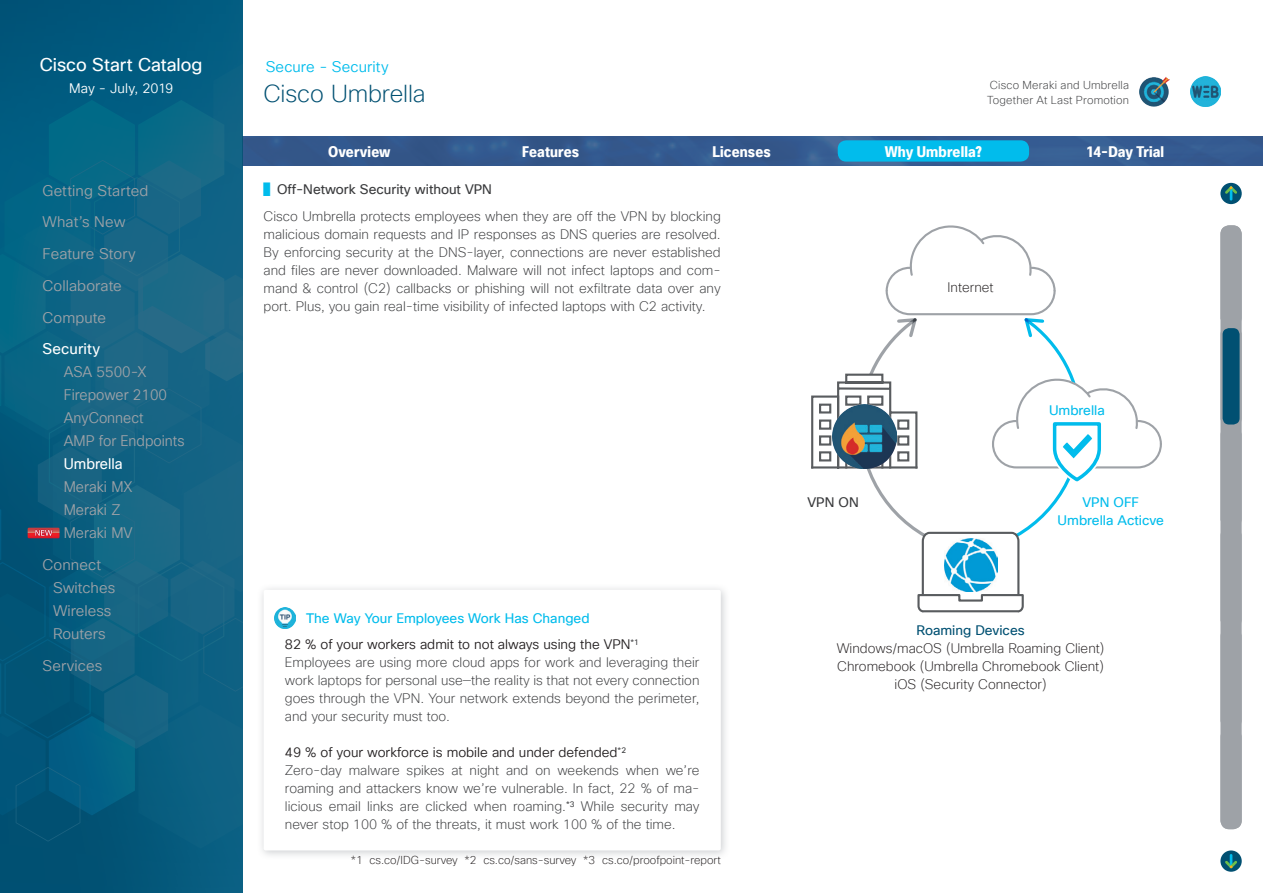
<style>
.page{position:relative;width:1263px;height:893px;background:#fff}
.page>*{position:absolute;margin:0;border:0;box-sizing:border-box;transform-origin:0 0}
.t1{font:200 24px "Cisco Sans TT";letter-spacing:-.005em;color:#015072}
.t2{font:18px "Cisco Sans TT";letter-spacing:-.005em;color:#fff}
.t3{font:15px/31.7px "Cisco Sans TT Light";color:#9ea2a7}
.t4{font:15px/23px "Cisco Sans TT Light";color:#9ea2a7;scale:.95 1}
.t5{font:700 condensed 15px "Cisco Sans TT";letter-spacing:.01em;color:#fff}
.t6{font:15px "Cisco Sans TT Light";letter-spacing:.005em;color:#01bcec}
.t7{font:15px "Cisco Sans TT";color:#fff}
.t8{font:15px "Cisco Sans TT";color:#fff;scale:.95 1}
.t9{font:200 13.5px/18px "Cisco Sans TT";color:#393a3c;text-align:justify}
.t10{font:200 13.5px/18px "Cisco Sans TT";color:#231f20;text-align:center}
.t11{font:13.5px "Cisco Sans TT Light";color:#231f20}
.t12{font:13.5px/18px "Cisco Sans TT";color:#01bcec;text-align:center}
.t13{font:13.5px "Cisco Sans TT";color:#015072}
.t14{font:13.5px "Cisco Sans TT Light";letter-spacing:.005em;color:#fff}
.t15{font:13.5px "Cisco Sans TT";color:#393a3c}
.t16{font:200 11.25px "Cisco Sans TT";color:#231f20}
.t17{font:200 11.25px/15px "Cisco Sans TT";letter-spacing:.015em;color:#393a3c}
.s1{font-family:"Cisco Sans JPN Light";font-weight:400;color:#01bcec}
.s2{font-weight:400}
</style>
<div class="page">
<div style="left:242px;top:136px;width:1021px;height:30px;background:#355b8f"></div>
<div style="left:0;top:0;width:242px;height:893px;background:#00577c"></div>
<svg style="left:0;top:64px;width:242px;height:785px"></svg>
<div style="left:838px;top:140px;width:191px;height:22px;background:#01bcec;border-radius:9px"></div>
<img style="left:1191px;top:77px;width:29px;height:29px">
<img style="left:1140px;top:77px;width:29px;height:29px">
<svg style="left:811px;top:225px;width:351px;height:388px"></svg>
<div style="left:257px;top:583px;width:474px;height:277px;background:#9ea2a7;opacity:.5"></div>
<div style="left:264px;top:590px;width:457px;height:260px;background:#fff;border-radius:2px"></div>
<img style="left:274px;top:607px;width:22px;height:21px">
<div style="left:1221px;top:226px;width:20px;height:99px;background:#9ea2a7;border-radius:7px"></div>
<div style="left:1220px;top:225px;width:22px;height:101px;border:2px solid #9ea2a7;border-radius:7px"></div>
<div style="left:1221px;top:730px;width:20px;height:98px;background:#9ea2a7;border-radius:7px"></div>
<div style="left:1220px;top:729px;width:22px;height:100px;border:2px solid #9ea2a7;border-radius:7px"></div>
<div style="left:1221px;top:629px;width:20px;height:98px;background:#9ea2a7;border-radius:7px"></div>
<div style="left:1220px;top:628px;width:22px;height:101px;border:2px solid #9ea2a7;border-radius:7px"></div>
<div style="left:1221px;top:528px;width:20px;height:99px;background:#9ea2a7;border-radius:7px"></div>
<div style="left:1220px;top:527px;width:22px;height:101px;border:2px solid #9ea2a7;border-radius:7px"></div>
<div style="left:1221px;top:428px;width:20px;height:98px;background:#9ea2a7;border-radius:7px"></div>
<div style="left:1220px;top:427px;width:22px;height:100px;border:2px solid #9ea2a7;border-radius:7px"></div>
<div style="left:1221px;top:327px;width:20px;height:99px;background:#015072;border-radius:7px"></div>
<div style="left:1220px;top:326px;width:22px;height:101px;border:2px solid #9ea2a7;border-radius:7px"></div>
<svg style="left:1220px;top:850px;width:22px;height:22px"></svg>
<svg style="left:1225px;top:854px;width:12px;height:14px"></svg>
<svg style="left:1220px;top:183px;width:22px;height:21px"></svg>
<svg style="left:1225px;top:186px;width:12px;height:15px"></svg>
<h2 class="t2" style="left:40px;top:53px;width:164px">Cisco Start Catalog</h2>
<p class="t14" style="left:69px;top:79px;width:106px">May - July, 2019</p>
<p class="t3" style="left:43px;top:175px;width:107px">Getting Started<br>What’s New<br>Feature Story<br>Collaborate<br>Compute</p>
<p class="t7" style="left:43px;top:339px;width:59px">Security</p>
<p class="t4" style="left:64px;top:361px;width:129px">ASA 5500-X<br>Firepower 2100<br>AnyConnect<br>AMP for Endpoints</p>
<p class="t8" style="left:64px;top:454px;width:64px">Umbrella</p>
<p class="t4" style="left:64px;top:476px;width:74px">Meraki MX<br>Meraki Z<br>Meraki MV</p>
<p class="t3" style="left:53px;top:554px;width:64px;line-height:23px;text-indent:-11px">Connect<br>Switches<br>Wireless<br>Routers</p>
<p class="t3" style="left:43px;top:650px;width:62px">Services</p>
<p class="t6" style="left:266px;top:57px;width:124px">Secure - Security</p>
<h1 class="t1" style="left:264px;top:78px;width:163px">Cisco Umbrella</h1>
<p class="t17" style="left:987px;top:78px;width:143px">Cisco Meraki and Umbrella<br>Together At Last Promotion</p>
<p class="t5" style="left:328px;top:142px;width:64px">Overview</p>
<p class="t5" style="left:522px;top:142px;width:59px">Features</p>
<p class="t5" style="left:712px;top:142px;width:60px">Licenses</p>
<p class="t5" style="left:885px;top:142px;width:99px">Why Umbrella?</p>
<p class="t5" style="left:1085px;top:142px;width:80px">14-Day Trial</p>
<p class="t9" style="left:264px;top:177px;width:459px;line-height:26.5px"><span class="s1">▌</span><span class="s2">Off-Network Security without VPN<br></span>Cisco Umbrella protects employees when they are off the VPN by blocking</p>
<p class="t9" style="left:264px;top:226px;width:459px">malicious domain requests and IP responses as DNS queries are resolved.<br>By enforcing security at the DNS-layer, connections are never established and files are never downloaded. Malware will not infect laptops and com&shy;mand &amp; control (C2) callbacks or phishing will not exfiltrate data over any port. Plus, you gain real-time visibility of infected laptops with C2 activity.</p>
<p class="t12" style="left:306px;top:609px;width:285px">The Way Your Employees Work Has Changed</p>
<p class="t11" style="left:285px;top:636px;width:356px">82 % of your workers admit to not always using the VPN<sup>*1</sup></p>
<p class="t9" style="left:285px;top:654px;width:416px">Employees are using more cloud apps for work and leveraging their work laptops for personal use—the reality is that not every connection goes through the VPN. Your network extends beyond the perimeter, and your security must too.</p>
<p class="t11" style="left:285px;top:744px;width:343px">49 % of your workforce is mobile and under defended<sup>*2</sup></p>
<p class="t9" style="left:285px;top:762px;width:416px">Zero-day malware spikes at night and on weekends when we’re roaming and attackers know we’re vulnerable. In fact, 22 % of ma&shy;licious email links are clicked when roaming.<sup>*3</sup> While security may never stop 100 % of the threats, it must work 100 % of the time.</p>
<p class="t16" style="left:351px;top:853px;width:372px">*1 cs.co/IDG-survey *2 cs.co/sans-survey *3 cs.co/proofpoint-report</p>
<p class="t10" style="left:948px;top:279px;width:48px">Internet</p>
<p class="t12" style="left:1049px;top:402px;width:57px">Umbrella</p>
<p class="t15" style="left:807px;top:493px;width:53px">VPN ON</p>
<p class="t12" style="left:1058px;top:493px;width:108px">VPN OFF<br>Umbrella Acticve</p>
<p class="t13" style="left:916px;top:621px;width:110px">Roaming Devices</p>
<p class="t10" style="left:837px;top:639px;width:269px">Windows/macOS (Umbrella Roaming Client)<br>Chromebook (Umbrella Chromebook Client) iOS (Security Connector)</p>
</div>
